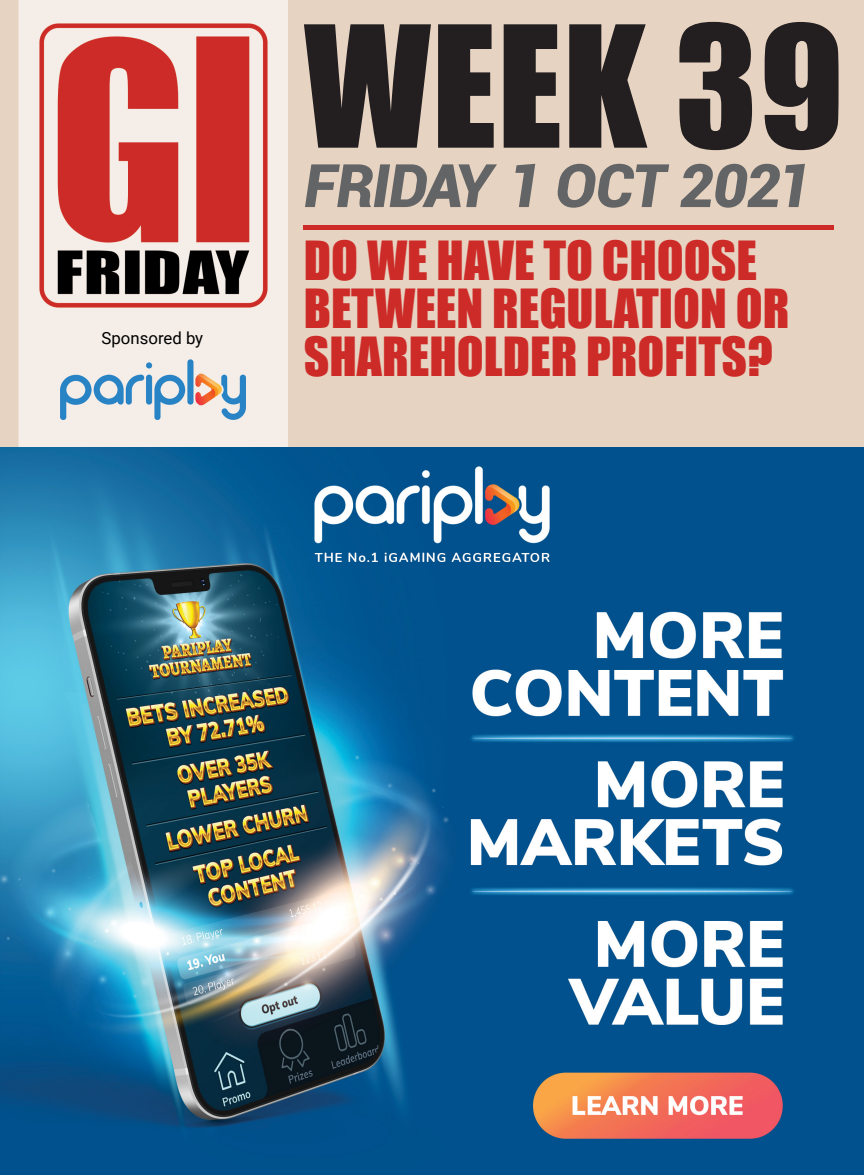
<style>
.page{position:relative;width:864px;height:1175px;background:#fff}
.page>*{position:absolute;margin:0;border:0;box-sizing:border-box;transform-origin:0 0}
.t1{font:156px "Impact";letter-spacing:.005em;color:#231f20}
.t2{font:italic 900 60px "Roboto";letter-spacing:-.025em;color:#636466}
.t3{font:49.5px/48px "Impact";color:#cd2b28}
.t4{font:16.8px "Roboto";color:#000}
</style>
<div class="page">
<div style="left:0;top:0;width:864px;height:1174px;background:#e7d3c1"></div>
<div style="left:18px;top:0;width:270px;height:447px;background:#f5eee8"></div>
<img style="left:37px;top:21px;width:233px;height:289px">
<div style="left:304px;top:225px;width:530px;height:5px;background:#cd2b28"></div>
<img style="left:0;top:447px;width:864px;height:727px">
<img style="left:61px;top:359px;width:185px;height:61px">
<p class="t4" style="left:102px;top:326px;width:103px">Sponsored by</p>
<h1 class="t1" style="left:304px;top:-35px;width:541px">WEEK 39</h1>
<p class="t2" style="left:304px;top:143px;width:509px">FRIDAY 1 OCT 2021</p>
<p class="t3" style="left:304px;top:235px;width:487px">DO WE HAVE TO CHOOSE<br>BETWEEN REGULATION OR<br>SHAREHOLDER PROFITS?</p>
</div>
